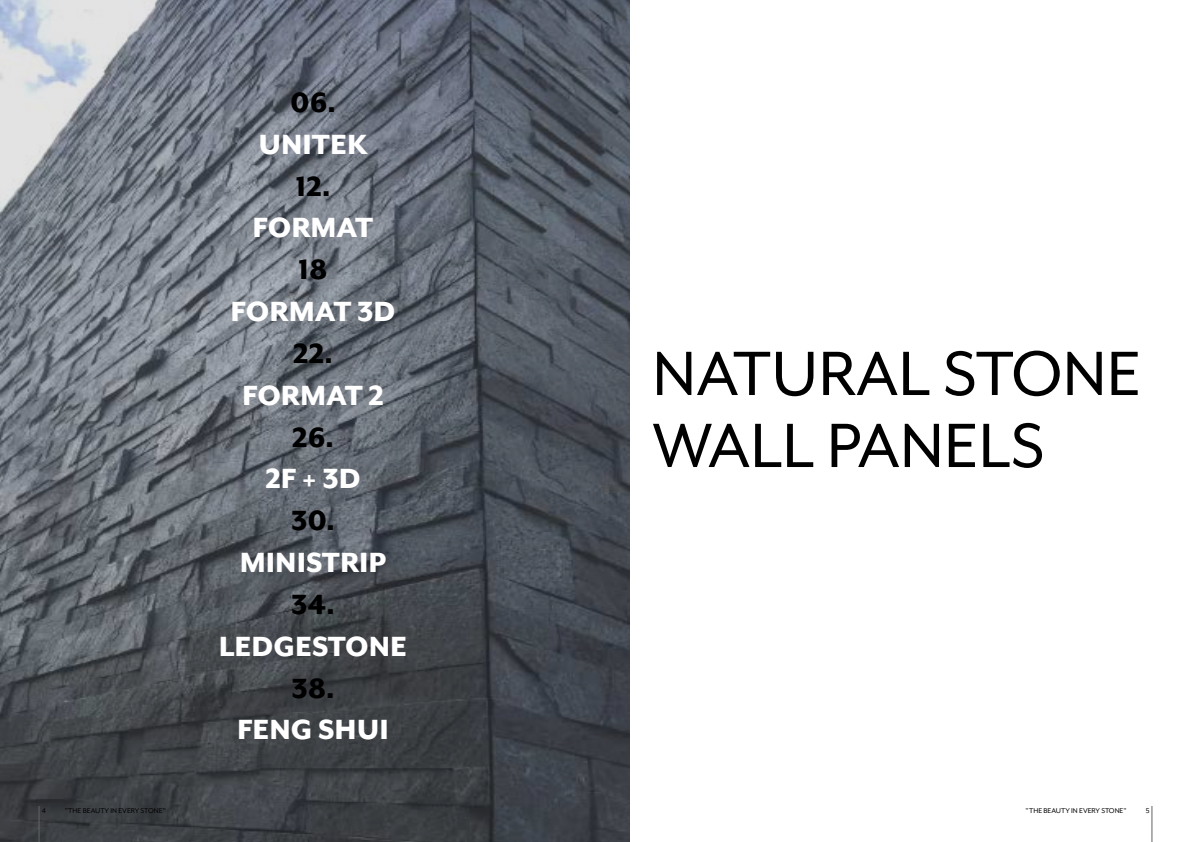
<style>
.page{position:relative;width:1191px;height:842px;background:#fff}
.page>*{position:absolute;margin:0;border:0;box-sizing:border-box;transform-origin:0 0}
.t1{font:72px/72px "Mr Eaves Mod OT";color:#000}
.t2{font:800 32px "Mr Eaves Mod OT";color:#fff}
.t3{font:800 32px "Mr Eaves Mod OT";color:#000}
.t4{font:8px "Mr Eaves Mod OT";color:#000}
</style>
<div class="page">
<img style="left:0;top:0;width:629px;height:842px">
<hr style="left:39px;top:806px;width:1px;height:36px;background:#636466">
<hr style="left:1151px;top:806px;width:1px;height:36px;background:#636466">
<p class="t3" style="left:290px;top:84px;width:47px">06.</p>
<p class="t2" style="left:258px;top:126px;width:111px">UNITEK</p>
<p class="t3" style="left:295px;top:167px;width:36px">12.</p>
<p class="t2" style="left:252px;top:209px;width:122px">FORMAT</p>
<p class="t3" style="left:298px;top:251px;width:31px">18</p>
<p class="t2" style="left:231px;top:293px;width:166px">FORMAT 3D</p>
<p class="t3" style="left:293px;top:335px;width:41px">22.</p>
<p class="t2" style="left:242px;top:377px;width:144px">FORMAT 2</p>
<p class="t3" style="left:292px;top:418px;width:43px">26.</p>
<p class="t2" style="left:265px;top:460px;width:97px">2F + 3D</p>
<p class="t3" style="left:291px;top:502px;width:45px">30.</p>
<p class="t2" style="left:240px;top:544px;width:148px">MINISTRIP</p>
<p class="t3" style="left:291px;top:586px;width:45px">34.</p>
<p class="t2" style="left:219px;top:628px;width:190px">LEDGESTONE</p>
<p class="t3" style="left:291px;top:669px;width:45px">38.</p>
<p class="t2" style="left:237px;top:711px;width:153px">FENG SHUI</p>
<h1 class="t1" style="left:652px;top:337px;width:490px">NATURAL STONE<br>WALL PANELS</h1>
<p class="t4" style="left:42px;top:806px;width:6px">4</p>
<p class="t4" style="left:65px;top:806px;width:102px">"THE BEAUTY IN EVERY STONE"</p>
<p class="t4" style="left:1025px;top:806px;width:102px">"THE BEAUTY IN EVERY STONE"</p>
<p class="t4" style="left:1145px;top:806px;width:5px">5</p>
</div>
